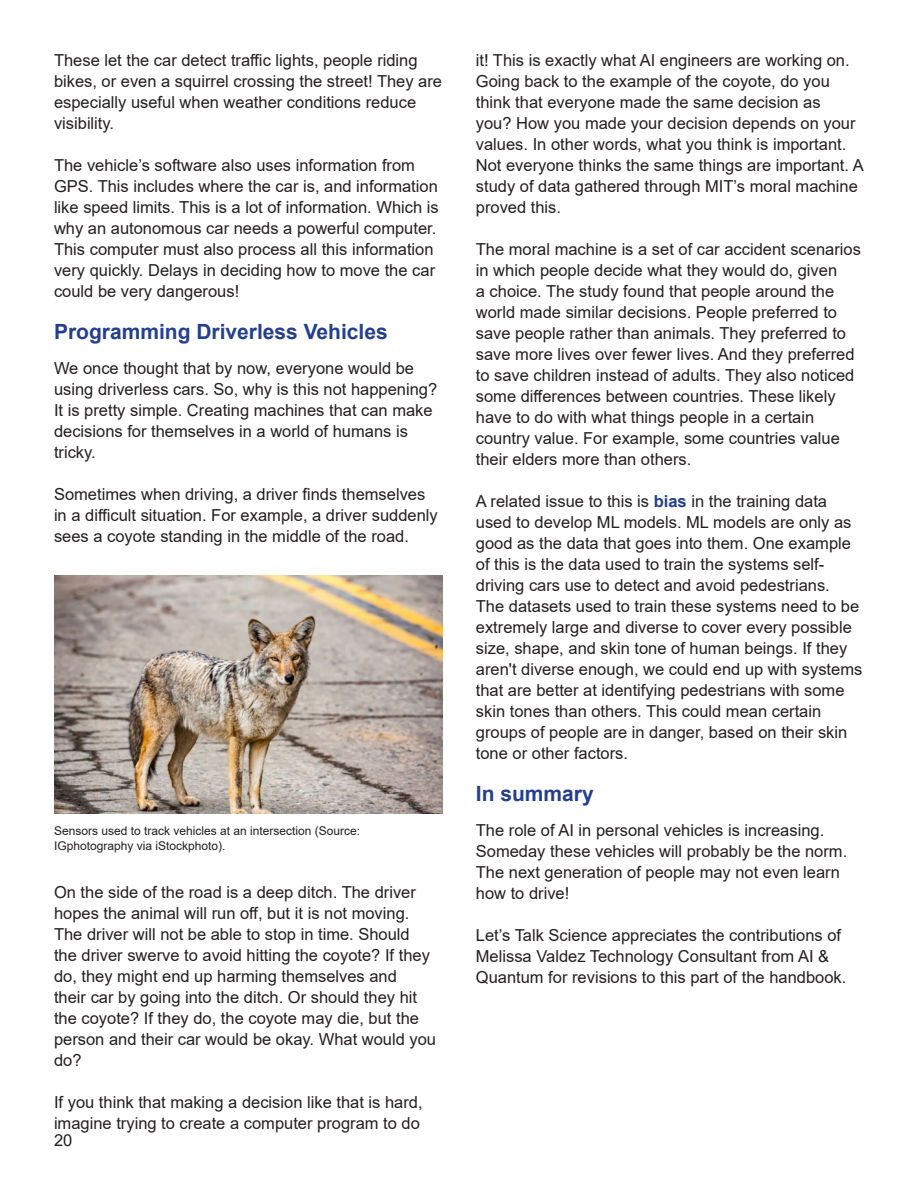
<style>
.page{position:relative;width:918px;height:1188px;background:#fff}
.page>*{position:absolute;margin:0;border:0;box-sizing:border-box;transform-origin:0 0}
.t1{font:700 21px "Arial";color:#253f8e}
.Body_text{font:16.5px/21px "Arial";color:#231f20}
.t2{font:12px/15px "Arial";color:#231f20}
.s1{font-weight:700;color:#253f8e}
</style>
<div class="page">
<img style="left:54px;top:575px;width:388px;height:239px">
<p class="Body_text" style="left:54px;top:50px;width:390px">These let the car detect traffic lights, people riding bikes, or even a squirrel crossing the street! They are especially useful when weather conditions reduce visibility.</p>
<p class="Body_text" style="left:54px;top:155px;width:386px">The vehicle’s software also uses information from GPS. This includes where the car is, and information like speed limits. This is a lot of information. Which is why an autonomous car needs a powerful computer.<br>This computer must also process all this information very quickly. Delays in deciding how to move the car could be very dangerous!</p>
<h4 class="t1" style="left:54px;top:317px;width:335px">Programming Driverless Vehicles</h4>
<p class="Body_text" style="left:54px;top:357px;width:385px">We once thought that by now, everyone would be using driverless cars. So, why is this not happening?<br>It is pretty simple. Creating machines that can make decisions for themselves in a world of humans is tricky.</p>
<p class="Body_text" style="left:54px;top:483px;width:385px">Sometimes when driving, a driver finds themselves in a difficult situation. For example, a driver suddenly sees a coyote standing in the middle of the road.</p>
<p class="t2" style="left:54px;top:823px;width:308px">Sensors used to track vehicles at an intersection (Source:<br>IGphotography via iStockphoto).</p>
<p class="Body_text" style="left:54px;top:881px;width:384px">On the side of the road is a deep ditch. The driver hopes the animal will run off, but it is not moving.<br>The driver will not be able to stop in time. Should the driver swerve to avoid hitting the coyote? If they do, they might end up harming themselves and<br>their car by going into the ditch. Or should they hit the coyote? If they do, the coyote may die, but the person and their car would be okay. What would you do?</p>
<p class="Body_text" style="left:54px;top:1091px;width:370px">If you think that making a decision like that is hard, imagine trying to create a computer program to do</p>
<p class="Body_text" style="left:54px;top:1130px;width:20px">20</p>
<p class="Body_text" style="left:476px;top:50px;width:381px">it! This is exactly what AI engineers are working on.<br>Going back to the example of the coyote, do you think that everyone made the same decision as you? How you made your decision depends on your values. In other words, what you think is important.</p>
<p class="Body_text" style="left:476px;top:155px;width:389px">Not everyone thinks the same things are important. A study of data gathered through MIT’s moral machine proved this.</p>
<p class="Body_text" style="left:476px;top:239px;width:387px">The moral machine is a set of car accident scenarios in which people decide what they would do, given<br>a choice. The study found that people around the world made similar decisions. People preferred to save people rather than animals. They preferred to save more lives over fewer lives. And they preferred to save children instead of adults. They also noticed some differences between countries. These likely have to do with what things people in a certain country value. For example, some countries value their elders more than others.</p>
<p class="Body_text" style="left:476px;top:491px;width:388px">A related issue to this is <span class="s1">bias</span> in the training data used to develop ML models. ML models are only as good as the data that goes into them. One example of this is the data used to train the systems self&shy;driving cars use to detect and avoid pedestrians.<br>The datasets used to train these systems need to be extremely large and diverse to cover every possible size, shape, and skin tone of human beings. If they aren't diverse enough, we could end up with systems that are better at identifying pedestrians with some skin tones than others. This could mean certain groups of people are in danger, based on their skin tone or other factors.</p>
<h4 class="t1" style="left:476px;top:779px;width:119px">In summary</h4>
<p class="Body_text" style="left:476px;top:819px;width:373px">The role of AI in personal vehicles is increasing.<br>Someday these vehicles will probably be the norm.<br>The next generation of people may not even learn how to drive!</p>
<p class="Body_text" style="left:476px;top:924px;width:372px">Let’s Talk Science appreciates the contributions of<br>Melissa Valdez Technology Consultant from AI &amp;<br>Quantum for revisions to this part of the handbook.</p>
</div>
